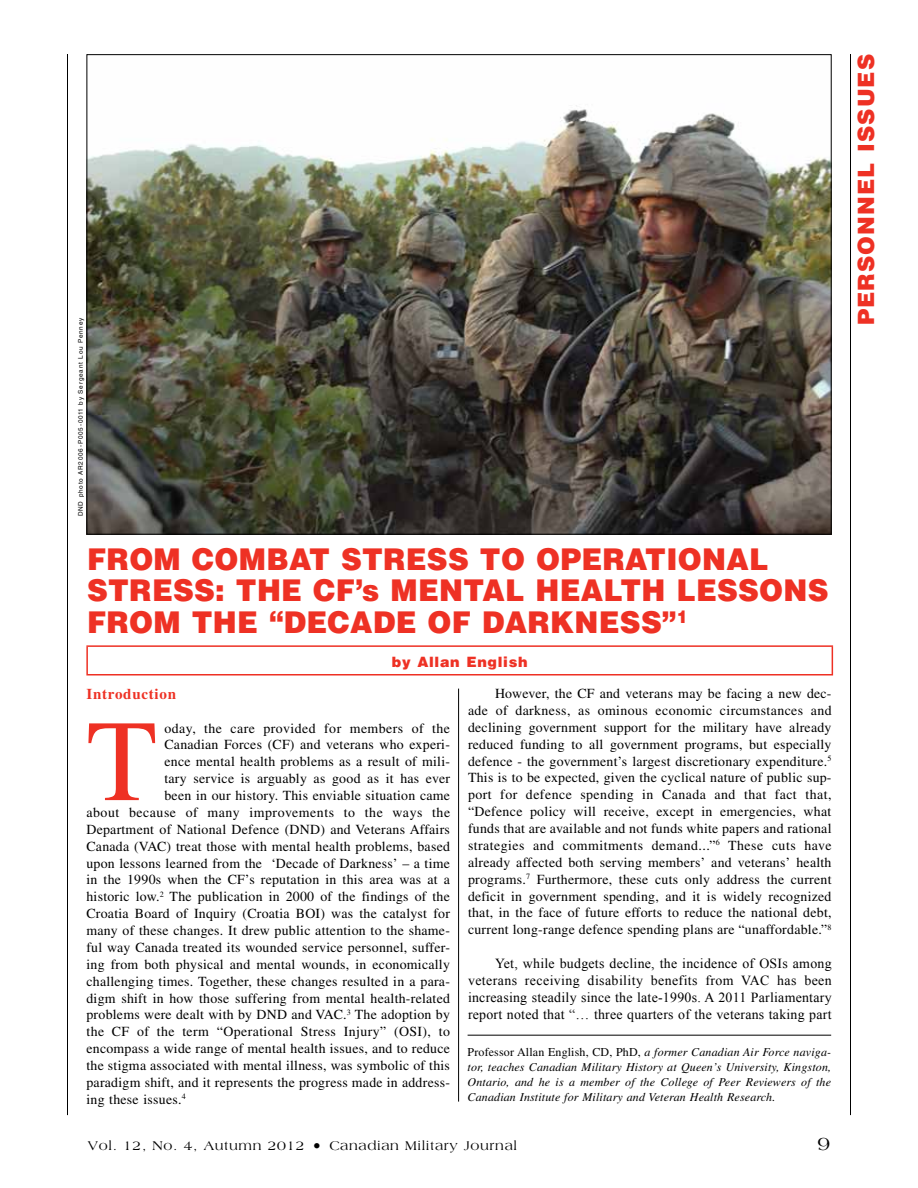
<style>
.page{position:relative;width:918px;height:1188px;background:#fff}
.page>*{position:absolute;margin:0;border:0;box-sizing:border-box;transform-origin:0 0}
.t1{font:115.8px "Times LT Std";color:#ee3124}
.t2{font:900 30px "Helvetica LT Std";letter-spacing:.01em;color:#ee3124;scale:.96 1}
.t3{font:900 22.5px "Helvetica LT Std";letter-spacing:.05em;color:#ee3124}
.t4{font:19.5px "Americana Std";color:#000}
.t5{font:700 15px "Times LT Std";letter-spacing:.05em;color:#ee3124}
.t6{font:900 14.25px "Helvetica LT Std";letter-spacing:.05em;color:#ee3124}
.t7{font:13.8px/16.8px "Times LT Std";letter-spacing:.015em;color:#000;text-align:justify}
.t8{font:13.8px/16.8px "Times New Roman";letter-spacing:.015em;color:#000;text-align:justify}
.t9{font:13.8px "Times LT Std";letter-spacing:.04em;color:#000}
.t10{font:13.8px "Times LT Std";letter-spacing:.035em;color:#000}
.t11{font:13.5px "Americana Std";letter-spacing:.05em;color:#000}
.t12{font:italic 12px/15px "Times LT Std";letter-spacing:.015em;color:#000;text-align:justify}
.t13{font:6.3px "Helvetica LT Std";letter-spacing:.125em;color:#000}
.s1{font-style:normal}
.s2{font-size:16.5px}
</style>
<div class="page">
<hr style="left:850px;top:54px;width:1px;height:1061px;background:#000">
<hr style="left:67px;top:54px;width:1px;height:1061px;background:#000">
<hr style="left:86px;top:647px;width:2px;height:27px;background:#ee3124">
<hr style="left:86px;top:645px;width:747px;height:2px;background:#ee3124">
<svg style="left:832px;top:647px;width:1px;height:27px"></svg>
<hr style="left:86px;top:674px;width:747px;height:2px;background:#ee3124">
<hr style="left:458px;top:689px;width:1px;height:413px;background:#000">
<hr style="left:468px;top:1035px;width:363px;height:1px;background:#000">
<img style="left:89px;top:105px;width:741px;height:428px">
<p class="t13" style="left:77px;top:516px;width:200px;rotate:-90deg">DND photo AR2006-P005-0011 by Sergeant Lou Penney</p>
<p class="t2" style="left:87px;top:539px;width:46px">FROM</p>
<p class="t2" style="left:192px;top:539px;width:201px">COM BAT STRESS</p>
<p class="t2" style="left:480px;top:539px;width:129px">TO OPERAT</p>
<p class="t2" style="left:666px;top:539px;width:38px">IONA</p>
<p class="t2" style="left:749px;top:539px;width:22px">L</p>
<p class="t2" style="left:87px;top:571px;width:45px">STRESS</p>
<p class="t2" style="left:215px;top:571px;width:235px">: THE CF’S MENTA</p>
<p class="t2" style="left:505px;top:571px;width:56px">L HEA</p>
<p class="t2" style="left:604px;top:571px;width:100px">LT H LESSONS</p>
<p class="t2" style="left:87px;top:602px;width:25px">FROM</p>
<p class="t2" style="left:192px;top:602px;width:143px">THE “DECADE</p>
<p class="t2" style="left:428px;top:602px;width:177px">OF DARKNESS</p>
<p class="t2" style="left:662px;top:602px;width:29px">”<sup>1</sup></p>
<p class="t6" style="left:392px;top:653px;width:137px">BY ALLAN ENGLISH</p>
<p class="t5" style="left:86px;top:685px;width:91px">Introduction</p>
<p class="t1" style="left:86px;top:696px;width:72px">T</p>
<p class="t10" style="left:164px;top:720px;width:287px">oday, the care provided for members of the</p>
<p class="t7" style="left:164px;top:736px;width:287px">Canadian Forces (CF) and veterans who experi-</p>
<p class="t7" style="left:164px;top:753px;width:287px">ence mental health problems as a result of mili-</p>
<p class="t7" style="left:164px;top:770px;width:287px">tary service is arguably as good as it has ever</p>
<p class="t7" style="left:164px;top:787px;width:287px">been in our history. This enviable situation came</p>
<p class="t9" style="left:86px;top:805px;width:365px">about because of many improvements to the ways the</p>
<p class="t7" style="left:86px;top:821px;width:365px">Department of National Defence (DND) and Veterans Affairs</p>
<p class="t7" style="left:86px;top:838px;width:365px">Canada (VAC) treat those with mental health problems, based</p>
<p class="t7" style="left:86px;top:854px;width:365px">upon lessons learned from the ‘Decade of Darkness’ – a time</p>
<p class="t7" style="left:86px;top:871px;width:365px">in the 1990s when the CF’s reputation in this area was at a</p>
<p class="t7" style="left:86px;top:888px;width:365px">historic low.<sup>2</sup> The publication in 2000 of the findings of the</p>
<p class="t7" style="left:86px;top:905px;width:365px">Croatia Board of Inquiry (Croatia BOI) was the catalyst for</p>
<p class="t7" style="left:86px;top:922px;width:365px">many of these changes. It drew public attention to the shame-</p>
<p class="t7" style="left:86px;top:939px;width:365px">ful way Canada treated its wounded service personnel, suffer-</p>
<p class="t7" style="left:86px;top:956px;width:365px">ing from both physical and mental wounds, in economically</p>
<p class="t7" style="left:86px;top:973px;width:365px">challenging times. Together, these changes resulted in a para-</p>
<p class="t7" style="left:86px;top:989px;width:365px">digm shift in how those suffering from mental health-related</p>
<p class="t7" style="left:86px;top:1006px;width:365px">problems were dealt with by DND and VAC.<sup>3</sup> The adoption by</p>
<p class="t7" style="left:86px;top:1023px;width:365px">the CF of the term “Operational Stress Injury” (OSI), to</p>
<p class="t7" style="left:86px;top:1040px;width:365px">encompass a wide range of mental health issues, and to reduce</p>
<p class="t7" style="left:86px;top:1057px;width:365px">the stigma associated with mental illness, was symbolic of this</p>
<p class="t7" style="left:86px;top:1074px;width:365px">paradigm shift, and it represents the progress made in address-</p>
<p class="t7" style="left:86px;top:1091px;width:101px">ing these issues.<sup>4</sup></p>
<p class="t7" style="left:468px;top:685px;width:365px;text-indent:27px">However, the CF and veterans may be facing a new dec&shy;ade of darkness, as ominous economic circumstances and declining government support for the military have already reduced funding to all government programs, but especially defence - the government’s largest discretionary expenditure.<sup>5<br></sup>This is to be expected, given the cyclical nature of public sup&shy;port for defence spending in Canada and that fact that, “Defence policy will receive, except in emergencies, what funds that are available and not funds white papers and rational strategies and commitments demand...”<sup>6</sup> These cuts have already affected both serving members’ and veterans’ health programs.<sup>7</sup> Furthermore, these cuts only address the current deficit in government spending, and it is widely recognized that, in the face of future efforts to reduce the national debt, current long-range defence spending plans are “unaffordable.”<sup>8</sup></p>
<p class="t8" style="left:468px;top:955px;width:365px;text-indent:27px">Yet, while budgets decline, the incidence of OSIs among veterans receiving disability benefits from VAC has been increasing steadily since the late-1990s. A 2011 Parliamentary report noted that “… three quarters of the veterans taking part</p>
<p class="t12" style="left:468px;top:1044px;width:365px"><span class="s1">Professor Allan English, CD, PhD,</span> a former Canadian Air Force naviga&shy;tor, teaches Canadian Military History at Queen’s University, Kingston, Ontario, and he is a member of the College of Peer Reviewers of the Canadian Institute for Military and Veteran Health Research.</p>
<p class="t11" style="left:88px;top:1138px;width:431px">Vol. 12, No. 4, Autumn 2012 <span class="s2">•</span> Canadian Military Journal</p>
<p class="t4" style="left:817px;top:1132px;width:14px">9</p>
<p class="t3" style="left:851px;top:325px;width:273px;rotate:-90deg">PERSONNEL ISSUES</p>
</div>
